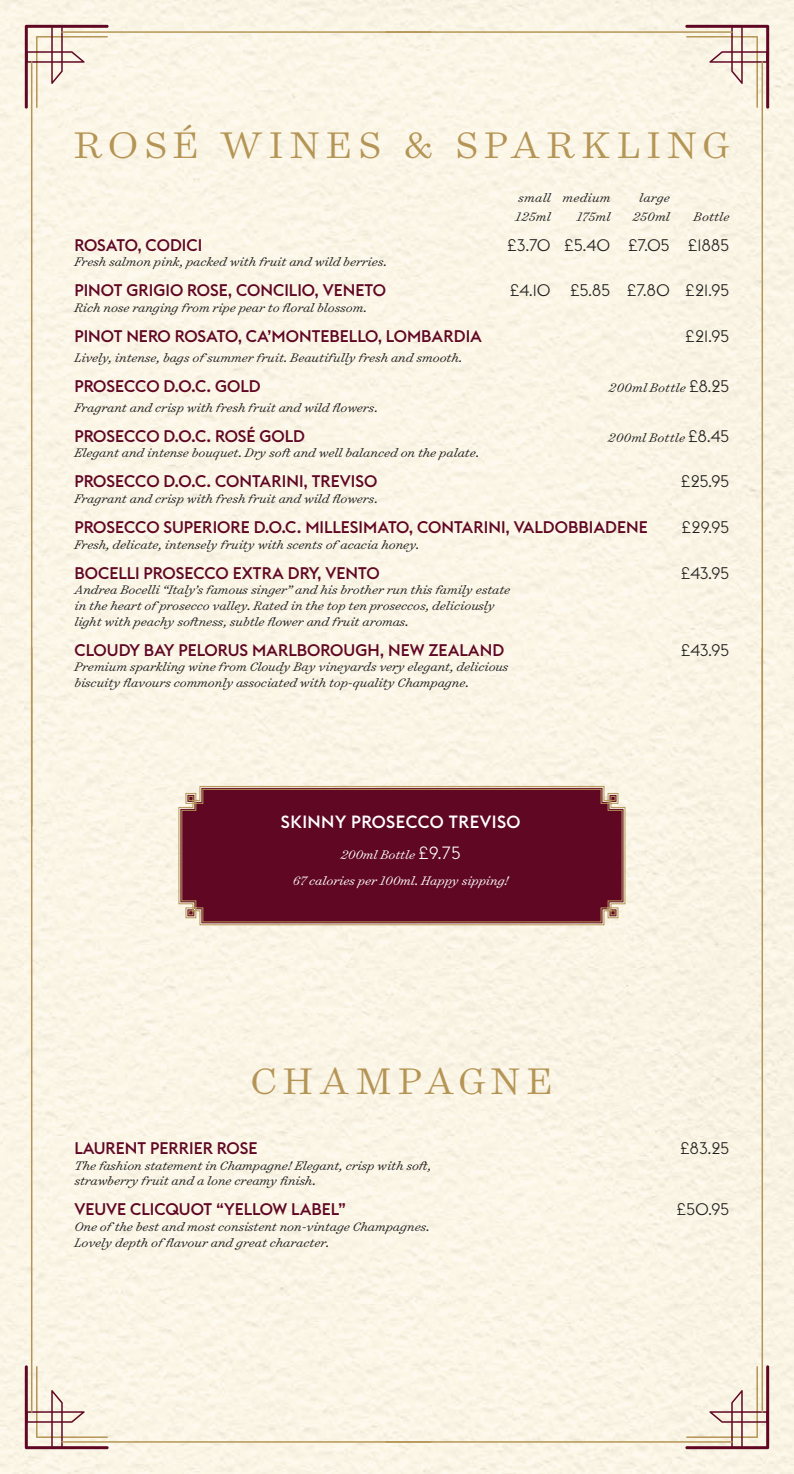
<style>
.page{position:relative;width:794px;height:1474px;background:#fff}
.page>*{position:absolute;margin:0;border:0;box-sizing:border-box;transform-origin:0 0}
.t1{font:300 42px "Surveyor Text";letter-spacing:.15em;color:#b59555}
.t2{font:500 17.5px "Euclid Flex";letter-spacing:.025em;color:#fff}
.t3{font:500 16.62px "Euclid Flex";color:#600724}
.t4{font:300 16.62px "Euclid Flex";letter-spacing:-.025em;color:#1d1d1b}
.t5{font:italic 300 14px/15.8px "Surveyor Text";color:#1d1d1b}
.t6{font:italic 300 14px/25.7px "Surveyor Text";color:#fff;text-align:center}
.t7{font:italic 300 14px "Surveyor Text";letter-spacing:.02em;color:#1d1d1b}
.s1{font-family:"Euclid Flex";font-style:normal;font-size:16.62px}
.s2{font-family:"Euclid Flex";font-style:normal;font-size:17.5px}
</style>
<div class="page">
<div style="left:0;top:0;width:794px;height:1473px;background:#fbf5e6"></div>
<svg style="left:178px;top:785px;width:447px;height:140px"></svg>
<div style="left:181px;top:788px;width:441px;height:134px;background:#600724"></div>
<svg style="left:685px;top:25px;width:84px;height:84px"></svg>
<hr style="left:761px;top:61px;width:2px;height:765px;background:#b59555">
<hr style="left:385px;top:31px;width:347px;height:2px;background:#b59555">
<svg style="left:25px;top:25px;width:84px;height:84px"></svg>
<hr style="left:31px;top:61px;width:1px;height:765px;background:#b59555">
<hr style="left:61px;top:31px;width:370px;height:2px;background:#b59555">
<svg style="left:685px;top:1365px;width:84px;height:84px"></svg>
<hr style="left:761px;top:647px;width:2px;height:765px;background:#b59555">
<hr style="left:385px;top:1441px;width:347px;height:1px;background:#b59555">
<svg style="left:25px;top:1365px;width:84px;height:84px"></svg>
<hr style="left:31px;top:647px;width:1px;height:765px;background:#b59555">
<hr style="left:61px;top:1441px;width:370px;height:1px;background:#b59555">
<h1 class="t1" style="left:74px;top:119px;width:656px">ROSÉ WINES &amp; SPARKLING</h1>
<p class="t5" style="left:518px;top:189px;width:94px">small medium</p>
<p class="t5" style="left:639px;top:189px;width:32px">large</p>
<p class="t5" style="left:515px;top:208px;width:37px">125ml</p>
<p class="t5" style="left:576px;top:208px;width:35px">175ml</p>
<p class="t5" style="left:632px;top:208px;width:39px">250ml</p>
<p class="t5" style="left:693px;top:208px;width:37px">Bottle</p>
<p class="t3" style="left:74px;top:235px;width:129px">ROSATO, CODICI</p>
<p class="t4" style="left:507px;top:235px;width:224px">£3.70 £5.40 £7.05 £1885</p>
<p class="t5" style="left:74px;top:253px;width:314px">Fresh salmon pink, packed with fruit and wild berries.</p>
<p class="t3" style="left:74px;top:280px;width:313px">PINOT GRIGIO ROSE, CONCILIO, VENETO</p>
<p class="t4" style="left:509px;top:281px;width:221px">£4.10 £5.85 £7.80 £21.95</p>
<p class="t5" style="left:74px;top:299px;width:294px">Rich nose ranging from ripe pear to floral blossom.</p>
<p class="t3" style="left:74px;top:326px;width:409px">PINOT NERO ROSATO, CA’MONTEBELLO, LOMBARDIA</p>
<p class="t4" style="left:685px;top:326px;width:46px">£21.95</p>
<p class="t5" style="left:74px;top:349px;width:389px">Lively, intense, bags of summer fruit. Beautifully fresh and smooth.</p>
<p class="t3" style="left:74px;top:376px;width:188px">PROSECCO D.O.C. GOLD</p>
<p class="t7" style="left:608px;top:378px;width:122px">200ml Bottle <span class="s1">£8.25</span></p>
<p class="t5" style="left:74px;top:399px;width:305px">Fragrant and crisp with fresh fruit and wild flowers.</p>
<p class="t3" style="left:74px;top:425px;width:232px">PROSECCO D.O.C. ROSÉ GOLD</p>
<p class="t7" style="left:608px;top:428px;width:123px">200ml Bottle <span class="s1">£8.45</span></p>
<p class="t5" style="left:74px;top:444px;width:406px">Elegant and intense bouquet. Dry soft and well balanced on the palate.</p>
<p class="t3" style="left:74px;top:471px;width:304px">PROSECCO D.O.C. CONTARINI, TREVISO</p>
<p class="t4" style="left:680px;top:472px;width:50px">£25.95</p>
<p class="t5" style="left:74px;top:490px;width:305px">Fragrant and crisp with fresh fruit and wild flowers.</p>
<p class="t3" style="left:74px;top:517px;width:575px">PROSECCO SUPERIORE D.O.C. MILLESIMATO, CONTARINI, VALDOBBIADENE</p>
<p class="t4" style="left:681px;top:517px;width:50px">£29.95</p>
<p class="t5" style="left:74px;top:535px;width:346px">Fresh, delicate, intensely fruity with scents of acacia honey.</p>
<p class="t3" style="left:74px;top:562px;width:307px">BOCELLI PROSECCO EXTRA DRY, VENTO</p>
<p class="t4" style="left:680px;top:563px;width:50px">£43.95</p>
<p class="t5" style="left:74px;top:581px;width:437px">Andrea Bocelli “Italy’s famous singer” and his brother run this family estate in the heart of prosecco valley. Rated in the top ten proseccos, deliciously light with peachy softness, subtle flower and fruit aromas.</p>
<p class="t3" style="left:74px;top:639px;width:431px">CLOUDY BAY PELORUS MARLBOROUGH, NEW ZEALAND</p>
<p class="t4" style="left:680px;top:640px;width:50px">£43.95</p>
<p class="t5" style="left:74px;top:658px;width:435px">Premium sparkling wine from Cloudy Bay vineyards very elegant, delicious biscuity flavours commonly associated with top-quality Champagne.</p>
<p class="t2" style="left:281px;top:811px;width:241px">SKINNY PROSECCO TREVISO</p>
<p class="t6" style="left:293px;top:841px;width:217px">200ml Bottle <span class="s2">£9.75<br></span>67 calories per 100ml. Happy sipping!</p>
<h1 class="t1" style="left:251px;top:1055px;width:303px">CHAMPAGNE</h1>
<p class="t3" style="left:74px;top:1137px;width:184px">LAURENT PERRIER ROSE</p>
<p class="t4" style="left:680px;top:1138px;width:51px">£83.25</p>
<p class="t5" style="left:74px;top:1156px;width:358px">The fashion statement in Champagne! Elegant, crisp with soft, strawberry fruit and a lone creamy finish.</p>
<p class="t3" style="left:74px;top:1199px;width:273px">VEUVE CLICQUOT “YELLOW LABEL”</p>
<p class="t4" style="left:676px;top:1199px;width:55px">£50.95</p>
<p class="t5" style="left:74px;top:1217px;width:357px">One of the best and most consistent non-vintage Champagnes.<br>Lovely depth of flavour and great character.</p>
</div>
